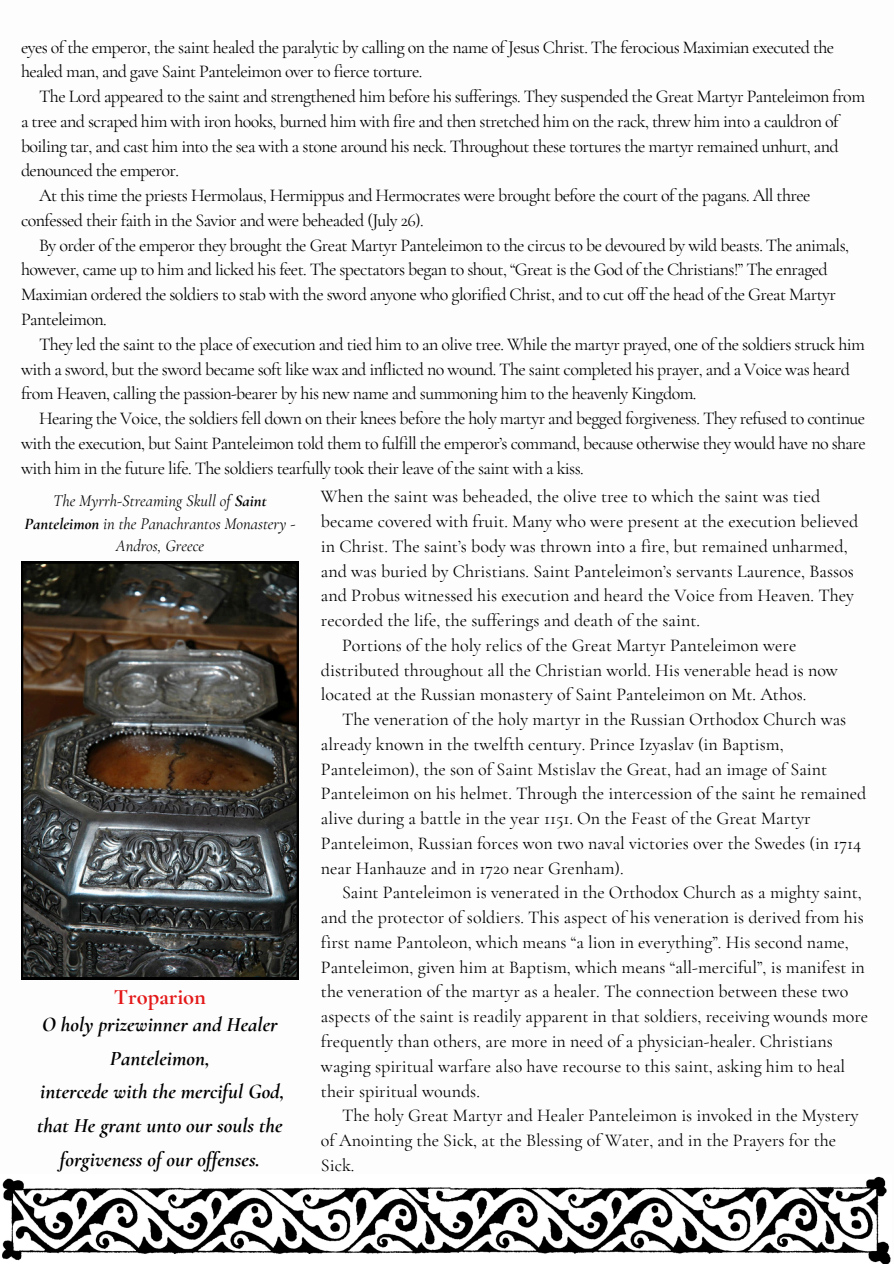
<style>
.page{position:relative;width:894px;height:1264px;background:#fff}
.page>*{position:absolute;margin:0;border:0;box-sizing:border-box;transform-origin:0 0}
.t1{font:700 22.5px "Cormorant Garamond";color:#e41818}
.t2{font:italic 700 21px/33.8px "Cormorant Garamond";color:#000;text-align:center}
.t3{font:18px/24.8px "Cormorant Garamond";color:#000}
.t4{font:18px/24.8px "Cormorant Garamond";letter-spacing:-.035em;color:#000}
.t5{font:italic 16.5px/22.5px "Cormorant Garamond";color:#000;text-align:center}
.s1{font-weight:700}
</style>
<div class="page">
<img style="left:21px;top:561px;width:278px;height:418px">
<img style="left:2px;top:1176px;width:889px;height:87px">
<p class="t4" style="left:21px;top:34px;width:814px">eyes of the emperor, the saint healed the paralytic by calling on the name of Jesus Christ. The ferocious Maximian executed the healed man, and gave Saint Panteleimon over to fierce torture.</p>
<p class="t4" style="left:21px;top:84px;width:845px;text-indent:18px">The Lord appeared to the saint and strengthened him before his sufferings. They suspended the Great Martyr Panteleimon from a tree and scraped him with iron hooks, burned him with fire and then stretched him on the rack, threw him into a cauldron of boiling tar, and cast him into the sea with a stone around his neck. Throughout these tortures the martyr remained unhurt, and denounced the emperor.</p>
<p class="t4" style="left:21px;top:183px;width:790px;text-indent:18px">At this time the priests Hermolaus, Hermippus and Hermocrates were brought before the court of the pagans. All three confessed their faith in the Savior and were beheaded (July 26).</p>
<p class="t4" style="left:21px;top:232px;width:829px;text-indent:18px">By order of the emperor they brought the Great Martyr Panteleimon to the circus to be devoured by wild beasts. The animals, however, came up to him and licked his feet. The spectators began to shout, “Great is the God of the Christians!” The enraged Maximian ordered the soldiers to stab with the sword anyone who glorified Christ, and to cut off the head of the Great Martyr Panteleimon.</p>
<p class="t4" style="left:21px;top:331px;width:845px;text-indent:18px">They led the saint to the place of execution and tied him to an olive tree. While the martyr prayed, one of the soldiers struck him with a sword, but the sword became soft like wax and inflicted no wound. The saint completed his prayer, and a Voice was heard from Heaven, calling the passion-bearer by his new name and summoning him to the heavenly Kingdom.</p>
<p class="t3" style="left:21px;top:406px;width:846px;text-align:justify;text-indent:18px">Hearing the Voice, the soldiers fell down on their knees before the holy martyr and begged forgiveness. They refused to continue with the execution, but Saint Panteleimon told them to fulfill the emperor’s command, because otherwise they would have no share with him in the future life. The soldiers tearfully took their leave of the saint with a kiss.</p>
<p class="t3" style="left:321px;top:484px;width:538px">When the saint was beheaded, the olive tree to which the saint was tied became covered with fruit. Many who were present at the execution believed in Christ. The saint’s body was thrown into a fire, but remained unharmed, and was buried by Christians. Saint Panteleimon’s servants Laurence, Bassos and Probus witnessed his execution and heard the Voice from Heaven. They recorded the life, the sufferings and death of the saint.</p>
<p class="t3" style="left:321px;top:632px;width:518px;text-indent:21px">Portions of the holy relics of the Great Martyr Panteleimon were distributed throughout all the Christian world. His venerable head is now located at the Russian monastery of Saint Panteleimon on Mt. Athos.</p>
<p class="t3" style="left:321px;top:707px;width:547px;text-indent:21px">The veneration of the holy martyr in the Russian Orthodox Church was already known in the twelfth century. Prince Izyaslav (in Baptism, Panteleimon), the son of Saint Mstislav the Great, had an image of Saint Panteleimon on his helmet. Through the intercession of the saint he remained alive during a battle in the year 1151. On the Feast of the Great Martyr Panteleimon, Russian forces won two naval victories over the Swedes (in 1714 near Hanhauze and in 1720 near Grenham).</p>
<p class="t3" style="left:321px;top:880px;width:548px;text-indent:21px">Saint Panteleimon is venerated in the Orthodox Church as a mighty saint, and the protector of soldiers. This aspect of his veneration is derived from his first name Pantoleon, which means “a lion in everything”. His second name, Panteleimon, given him at Baptism, which means “all-merciful”, is manifest in the veneration of the martyr as a healer. The connection between these two aspects of the saint is readily apparent in that soldiers, receiving wounds more frequently than others, are more in need of a physician-healer. Christians waging spiritual warfare also have recourse to this saint, asking him to heal their spiritual wounds.</p>
<p class="t3" style="left:321px;top:1103px;width:539px;text-indent:21px">The holy Great Martyr and Healer Panteleimon is invoked in the Mystery of Anointing the Sick, at the Blessing of Water, and in the Prayers for the<br>Sick.</p>
<p class="t5" style="left:25px;top:490px;width:272px">The Myrrh-Streaming Skull of <span class="s1">Saint<br>Panteleimon</span> in the Panachrantos Monastery -<br>Andros, Greece</p>
<h1 class="t1" style="left:114px;top:983px;width:94px">Troparion</h1>
<h1 class="t2" style="left:37px;top:1007px;width:249px">O holy prizewinner and Healer<br>Panteleimon,<br>intercede with the merciful God, that He grant unto our souls the forgiveness of our of enses.</h1>
</div>
